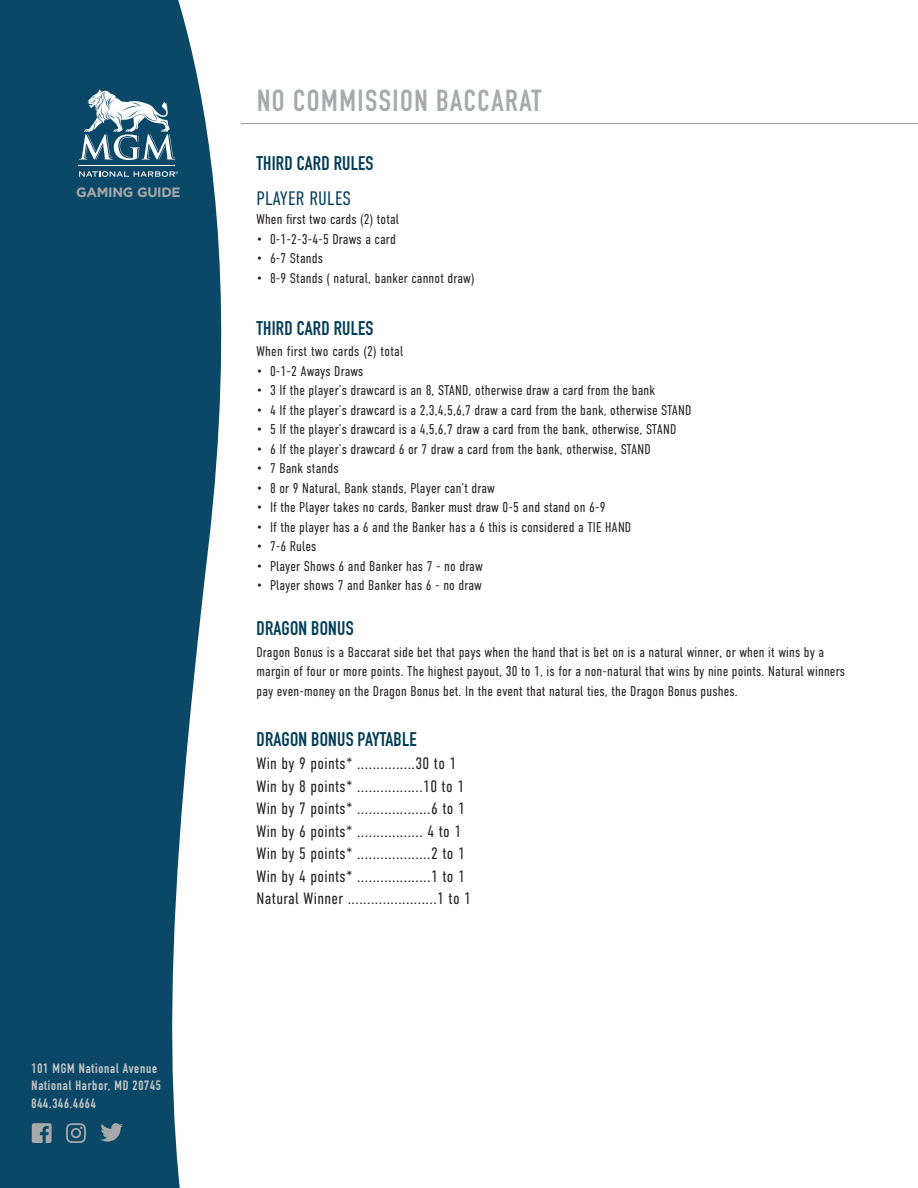
<style>
.page{position:relative;width:918px;height:1188px;background:#fff}
.page>*{position:absolute;margin:0;border:0;box-sizing:border-box;transform-origin:0 0}
.t1{font:700 30px "DIN Condensed";letter-spacing:.05em;color:#a7aaab}
.t2{font:700 19.5px "DIN Condensed";letter-spacing:.01em;color:#013d58}
.t3{font:300 19.5px "DIN Condensed";letter-spacing:.01em;color:#013d58}
.body_copy{font:300 16.5px "DIN Condensed";letter-spacing:.02em;color:#231f20}
.body_copy-2{font:300 14.1px/19.5px "DIN Condensed";letter-spacing:.01em;color:#231f20}
.t4{font:700 13.5px "Gotham";letter-spacing:-.025em;color:#a7aaab}
.t5{font:700 13.35px/17.5px "DIN Condensed";letter-spacing:.06em;color:#c6c8c9}
</style>
<div class="page">
<svg style="left:0;top:0;width:262px;height:1188px;fill:#0b4867"></svg>
<hr style="left:79px;top:166px;width:96px;height:1px;background:#fff">
<svg style="left:79px;top:90px;width:96px;height:70px"></svg>
<svg style="left:79px;top:171px;width:99px;height:6px"></svg>
<svg style="left:32px;top:1123px;width:20px;height:20px"></svg>
<svg style="left:66px;top:1123px;width:20px;height:20px"></svg>
<svg style="left:100px;top:1123px;width:23px;height:19px"></svg>
<hr style="left:241px;top:123px;width:677px;height:1px;background:#939598">
<p class="t4" style="left:76px;top:183px;width:106px">GAMING GUIDE</p>
<p class="t5" style="left:32px;top:1059px;width:131px">101 MGM National Avenue<br>National Harbor, MD 20745<br>844.346.4664</p>
<p class="t1" style="left:257px;top:80px;width:286px">NO COMMISSION BACCARAT</p>
<p class="t2" style="left:256px;top:150px;width:118px">THIRD CARD RULES</p>
<p class="t3" style="left:256px;top:187px;width:96px">PLAYER RULES</p>
<p class="body_copy-2" style="left:256px;top:210px;width:144px">When first two cards (2) total</p>
<p class="body_copy-2" style="left:256px;top:229px;width:141px">• 0-1-2-3-4-5 Draws a card</p>
<p class="body_copy-2" style="left:256px;top:249px;width:68px">• 6-7 Stands</p>
<p class="body_copy-2" style="left:256px;top:268px;width:220px">• 8-9 Stands ( natural, banker cannot draw)</p>
<p class="t2" style="left:256px;top:315px;width:118px">THIRD CARD RULES</p>
<p class="body_copy-2" style="left:256px;top:342px;width:148px">When first two cards (2) total</p>
<p class="body_copy-2" style="left:256px;top:361px;width:108px">• 0-1-2 Aways Draws</p>
<p class="body_copy-2" style="left:256px;top:381px;width:400px">• 3 If the player’s drawcard is an 8, STAND, otherwise draw a card from the bank</p>
<p class="body_copy-2" style="left:256px;top:400px;width:437px">• 4 If the player’s drawcard is a 2,3,4,5,6,7 draw a card from the bank, otherwise STAND</p>
<p class="body_copy-2" style="left:256px;top:420px;width:421px">• 5 If the player’s drawcard is a 4,5,6,7 draw a card from the bank, otherwise, STAND</p>
<p class="body_copy-2" style="left:256px;top:439px;width:396px">• 6 If the player’s drawcard 6 or 7 draw a card from the bank, otherwise, STAND</p>
<p class="body_copy-2" style="left:256px;top:459px;width:84px">• 7 Bank stands</p>
<p class="body_copy-2" style="left:256px;top:478px;width:240px">• 8 or 9 Natural, Bank stands, Player can’t draw</p>
<p class="body_copy-2" style="left:256px;top:498px;width:350px">• If the Player takes no cards, Banker must draw 0-5 and stand on 6-9</p>
<p class="body_copy-2" style="left:256px;top:517px;width:376px">• If the player has a 6 and the Banker has a 6 this is considered a TIE HAND</p>
<p class="body_copy-2" style="left:256px;top:537px;width:62px">• 7-6 Rules</p>
<p class="body_copy-2" style="left:256px;top:556px;width:228px">• Player Shows 6 and Banker has 7 - no draw</p>
<p class="body_copy-2" style="left:256px;top:576px;width:227px">• Player shows 7 and Banker has 6 - no draw</p>
<p class="t2" style="left:256px;top:615px;width:99px">DRAGON BONUS</p>
<p class="body_copy-2" style="left:256px;top:642px;width:590px">Dragon Bonus is a Baccarat side bet that pays when the hand that is bet on is a natural winner, or when it wins by a margin of four or more points. The highest payout, 30 to 1, is for a non-natural that wins by nine points. Natural winners pay even-money on the Dragon Bonus bet. In the event that natural ties, the Dragon Bonus pushes.</p>
<p class="t2" style="left:256px;top:726px;width:162px">DRAGON BONUS PAYTABLE</p>
<p class="body_copy" style="left:256px;top:754px;width:201px">Win by 9 points* ...............30 to 1</p>
<p class="body_copy" style="left:256px;top:777px;width:209px">Win by 8 points* .................10 to 1</p>
<p class="body_copy" style="left:256px;top:799px;width:210px">Win by 7 points* ...................6 to 1</p>
<p class="body_copy" style="left:256px;top:822px;width:206px">Win by 6 points* ................. 4 to 1</p>
<p class="body_copy" style="left:256px;top:844px;width:210px">Win by 5 points* ...................2 to 1</p>
<p class="body_copy" style="left:256px;top:867px;width:210px">Win by 4 points* ...................1 to 1</p>
<p class="body_copy" style="left:256px;top:889px;width:216px">Natural Winner .......................1 to 1</p>
</div>
